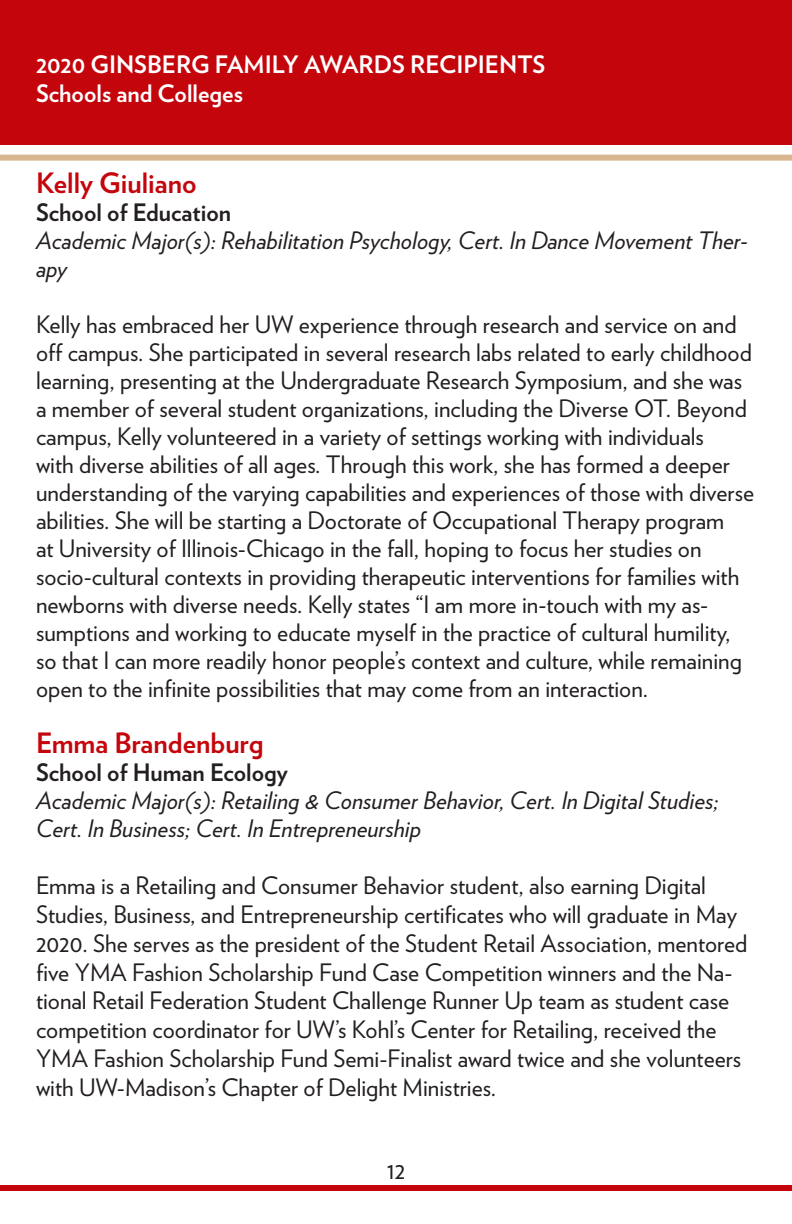
<style>
.page{position:relative;width:792px;height:1224px;background:#fff}
.page>*{position:absolute;margin:0;border:0;box-sizing:border-box;transform-origin:0 0}
.t1{font:700 28px "Verlag";color:#c5050c}
.t2{font:24px/28px "Verlag";color:#231f20}
.t3{font:italic 24px/28px "Verlag";color:#231f20}
.t4{font:700 24px "Verlag";color:#fff}
.t5{font:700 24px "Verlag";color:#231f20}
</style>
<div class="page">
<div style="left:0;top:0;width:756px;height:145px;background:#c5050c"></div>
<div style="left:756px;top:0;width:36px;height:145px;background:#c5050c"></div>
<div style="left:0;top:155px;width:792px;height:6px;background:#d8b68f"></div>
<div style="left:0;top:1185px;width:792px;height:6px;background:#c5050c"></div>
<p class="t4" style="left:36px;top:46px;width:511px">2020 GINSBERG FAMILY AWARDS RECIPIENTS</p>
<p class="t4" style="left:36px;top:74px;width:208px">Schools and Colleges</p>
<p class="t1" style="left:36px;top:161px;width:162px">Kelly Giuliano</p>
<p class="t5" style="left:36px;top:194px;width:197px">School of Education</p>
<p class="t3" style="left:36px;top:225px;width:714px">Academic Major(s): Rehabilitation Psychology, Cert. In Dance Movement Ther&shy;apy</p>
<p class="t2" style="left:36px;top:310px;width:720px">Kelly has embraced her UW experience through research and service on and off campus. She participated in several research labs related to early childhood learning, presenting at the Undergraduate Research Symposium, and she was a member of several student organizations, including the Diverse OT. Beyond campus, Kelly volunteered in a variety of settings working with individuals<br>with diverse abilities of all ages. Through this work, she has formed a deeper understanding of the varying capabilities and experiences of those with diverse abilities. She will be starting a Doctorate of Occupational Therapy program<br>at University of Illinois-Chicago in the fall, hoping to focus her studies on socio-cultural contexts in providing therapeutic interventions for families with newborns with diverse needs. Kelly states “I am more in-touch with my as&shy;sumptions and working to educate myself in the practice of cultural humility, so that I can more readily honor people’s context and culture, while remaining open to the infinite possibilities that may come from an interaction.</p>
<p class="t1" style="left:36px;top:721px;width:229px">Emma Brandenburg</p>
<p class="t5" style="left:36px;top:754px;width:253px">School of Human Ecology</p>
<p class="t3" style="left:36px;top:785px;width:684px">Academic Major(s): Retailing &amp; Consumer Behavior, Cert. In Digital Studies;<br>Cert. In Business; Cert. In Entrepreneurship</p>
<p class="t2" style="left:36px;top:870px;width:713px;line-height:28.8px">Emma is a Retailing and Consumer Behavior student, also earning Digital Studies, Business, and Entrepreneurship certificates who will graduate in May 2020. She serves as the president of the Student Retail Association, mentored five YMA Fashion Scholarship Fund Case Competition winners and the Na&shy;tional Retail Federation Student Challenge Runner Up team as student case competition coordinator for UW’s Kohl’s Center for Retailing, received the YMA Fashion Scholarship Fund Semi-Finalist award twice and she volunteers with UW-Madison’s Chapter of Delight Ministries.</p>
<p class="t2" style="left:387px;top:1155px;width:20px">12</p>
</div>
